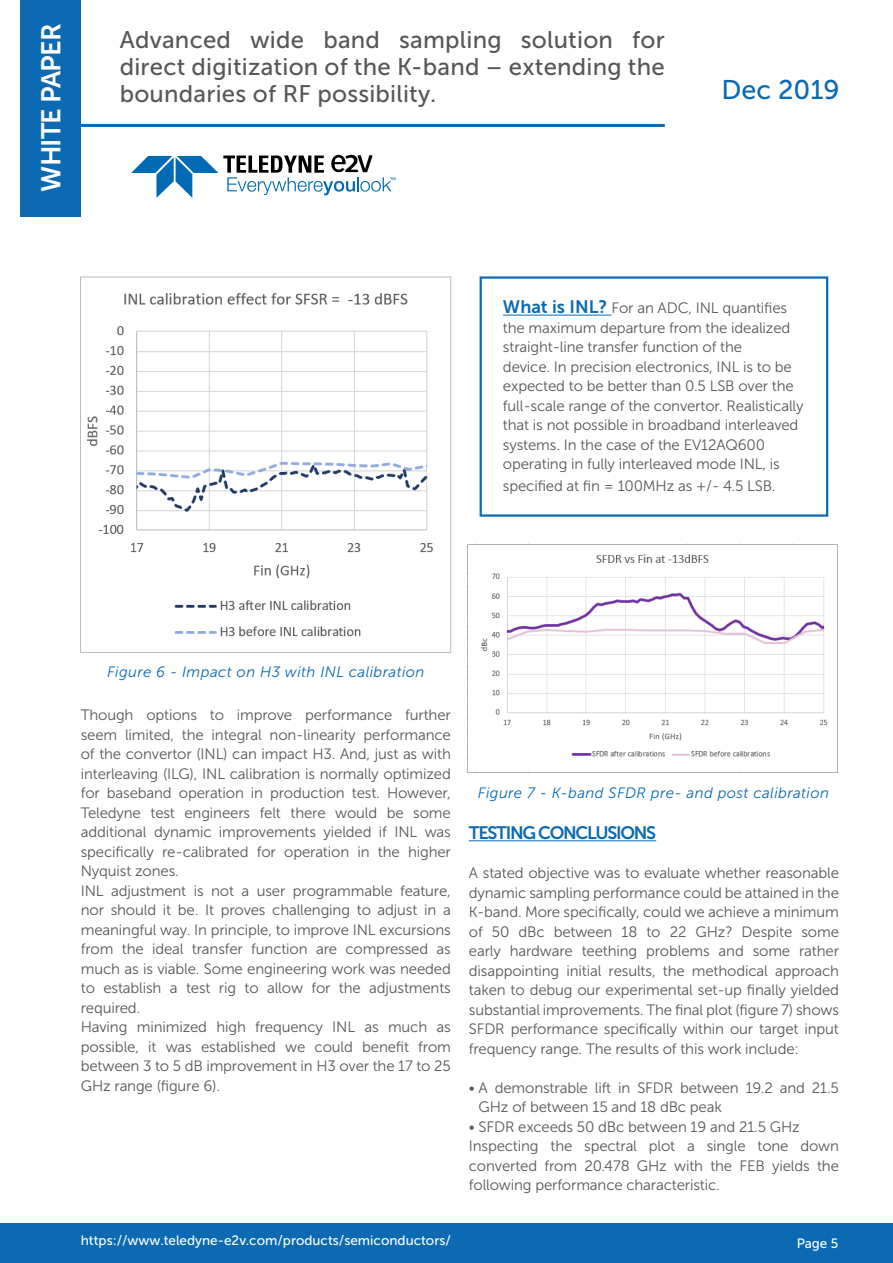
<style>
.page{position:relative;width:893px;height:1263px;background:#fff}
.page>*{position:absolute;margin:0;border:0;box-sizing:border-box;transform-origin:0 0}
.t1{font:27px "Museo Sans 700";letter-spacing:-.03em;color:#fff}
.t2{font:27px "Museo Sans 500";color:#0c6ab3}
.t3{font:24px/27px "Museo Sans 500";letter-spacing:.01em;color:#575756;text-align:justify}
.t4{font:18px "Museo Sans 700";letter-spacing:-.07em;color:#0c6ab3}
.t5{font:15px/19.5px "Museo Sans 300";letter-spacing:-.01em;color:#575756}
.t6{font:italic 15px "Museo Sans 300";letter-spacing:.025em;color:#0c6ab3}
.t7{font:13.5px "Museo Sans 500";color:#fff}
.s1{font-family:"Museo Sans 700";font-size:18px;color:#0c6ab3}
</style>
<div class="page">
<div style="left:0;top:1223px;width:893px;height:40px;background:#0c6ab3"></div>
<svg style="left:131px;top:155px;width:264px;height:43px"></svg>
<div style="left:20px;top:0;width:61px;height:217px;background:#0c6ab3"></div>
<hr style="left:81px;top:124px;width:584px;height:3px;background:#0c6ab3">
<img style="left:80px;top:276px;width:372px;height:377px">
<hr style="left:469px;top:840px;width:187px;height:1px;background:#0c6ab3">
<div style="left:480px;top:276px;width:348px;height:241px;border:2px solid #0c6ab3"></div>
<hr style="left:503px;top:315px;width:108px;height:1px;background:#0c6ab3">
<img style="left:466px;top:544px;width:372px;height:230px">
<h1 class="t1" style="left:36px;top:192px;width:170px;rotate:-90deg">WHITE PAPER</h1>
<h2 class="t3" style="left:120px;top:27px;width:547px">Advanced wide band sampling solution for direct digitization of the K-band – extending the boundaries of RF possibility.</h2>
<h1 class="t2" style="left:721px;top:75px;width:120px">Dec 2019</h1>
<p class="t5" style="left:503px;top:298px;width:302px"><span class="s1">What is INL?</span> For an ADC, INL quantifies the maximum departure from the idealized straight-line transfer function of the<br>device. In precision electronics, INL is to be expected to be better than 0.5 LSB over the full-scale range of the convertor. Realistically that is not possible in broadband interleaved systems. In the case of the EV12AQ600 operating in fully interleaved mode INL, is</p>
<p class="t5" style="left:503px;top:476px;width:274px">specified at fin = 100MHz as +/- 4.5 LSB.</p>
<p class="t6" style="left:107px;top:664px;width:319px">Figure 6 - Impact on H3 with INL calibration</p>
<p class="t5" style="left:81px;top:705px;width:372px">Though options to improve performance further seem limited, the integral non-linearity performance of the convertor (INL) can impact H3. And, just as with interleaving (ILG), INL calibration is normally optimized for baseband operation in production test. However, Teledyne test engineers felt there would be some additional dynamic improvements yielded if INL was specifically re-calibrated for operation in the higher Nyquist zones.<br>INL adjustment is not a user programmable feature, nor should it be. It proves challenging to adjust in a meaningful way. In principle, to improve INL excursions from the ideal transfer function are compressed as much as is viable. Some engineering work was needed to establish a test rig to allow for the adjustments required.<br>Having minimized high frequency INL as much as possible, it was established we could benefit from between 3 to 5 dB improvement in H3 over the 17 to 25<br>GHz range (figure 6).</p>
<p class="t6" style="left:478px;top:785px;width:353px">Figure 7 - K-band SFDR pre- and post calibration</p>
<p class="t4" style="left:469px;top:823px;width:189px">TESTING CONCLUSIONS</p>
<p class="t5" style="left:469px;top:863px;width:372px;text-align:justify">A stated objective was to evaluate whether reasonable dynamic sampling performance could be attained in the K-band. More specifically, could we achieve a minimum of 50 dBc between 18 to 22 GHz? Despite some early hardware teething problems and some rather disappointing initial results, the methodical approach taken to debug our experimental set-up finally yielded substantial improvements. The final plot (figure 7) shows SFDR performance specifically within our target input frequency range. The results of this work include:</p>
<p class="t5" style="left:479px;top:1078px;width:362px;text-indent:-10px">• A demonstrable lift in SFDR between 19.2 and 21.5<br>GHz of between 15 and 18 dBc peak</p>
<p class="t5" style="left:469px;top:1117px;width:372px">• SFDR exceeds 50 dBc between 19 and 21.5 GHz Inspecting the spectral plot a single tone down converted from 20.478 GHz with the FEB yields the following performance characteristic.</p>
<p class="t7" style="left:81px;top:1233px;width:372px">https://www.teledyne-e2v.com/products/semiconductors/</p>
<p class="t7" style="left:797px;top:1235px;width:43px">Page 5</p>
</div>
